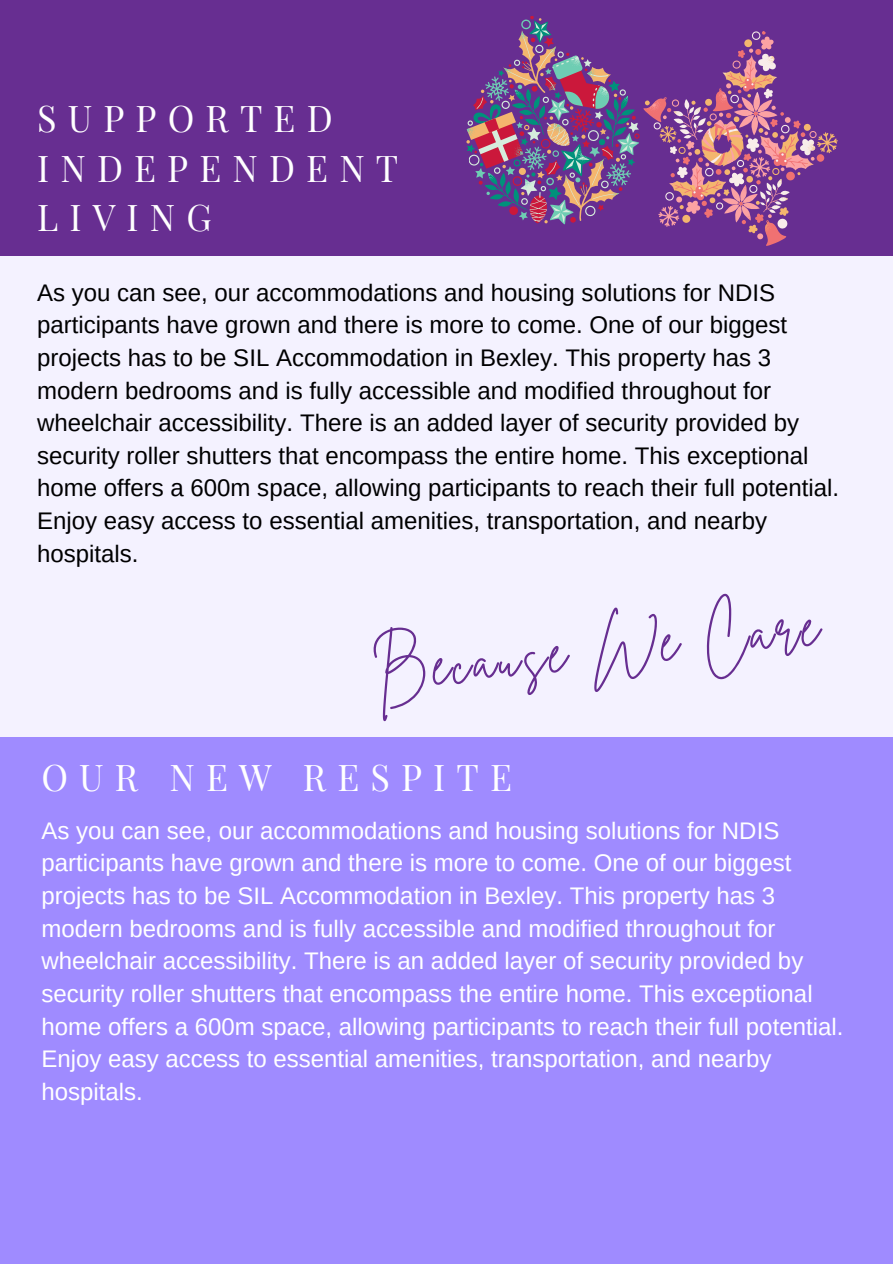
<style>
.page{position:relative;width:893px;height:1264px;background:#fff}
.page>*{position:absolute;margin:0;border:0;box-sizing:border-box;transform-origin:0 0}
.t1{font:58.5px "Brittany Signature";color:#672e91}
.t2{font:36px "Playfair Display";letter-spacing:.31em;color:#fff}
.t3{font:24px/32.7px "Arimo";color:#000}
.t4{font:24px/32.7px "Arimo";color:#fff}
</style>
<div class="page">
<div style="left:0;top:737px;width:892px;height:526px;background:#9f8bff"></div>
<div style="left:0;top:0;width:892px;height:256px;background:#672e91"></div>
<div style="left:0;top:256px;width:892px;height:481px;background:#f4f2ff"></div>
<svg style="left:466px;top:16px;width:369px;height:230px"></svg>
<p class="t2" style="left:37px;top:93px;width:297px">SUPPORTED</p>
<p class="t2" style="left:37px;top:143px;width:362px">INDEPENDENT</p>
<p class="t2" style="left:37px;top:192px;width:176px">LIVING</p>
<p class="t3" style="left:37px;top:276px;width:803px">As you can see, our accommodations and housing solutions for NDIS participants have grown and there is more to come. One of our biggest projects has to be SIL Accommodation in Bexley. This property has 3 modern bedrooms and is fully accessible and modified throughout for wheelchair accessibility. There is an added layer of security provided by security roller shutters that encompass the entire home. This exceptional home offers a 600m space, allowing participants to reach their full potential.<br>Enjoy easy access to essential amenities, transportation, and nearby hospitals.</p>
<p class="t1" style="left:369px;top:633px;width:450px;rotate:-6deg">Because We Care</p>
<p class="t2" style="left:41px;top:752px;width:472px">OUR NEW RESPITE</p>
<p class="t4" style="left:41px;top:814px;width:803px">As you can see, our accommodations and housing solutions for NDIS participants have grown and there is more to come. One of our biggest projects has to be SIL Accommodation in Bexley. This property has 3 modern bedrooms and is fully accessible and modified throughout for wheelchair accessibility. There is an added layer of security provided by security roller shutters that encompass the entire home. This exceptional home offers a 600m space, allowing participants to reach their full potential.<br>Enjoy easy access to essential amenities, transportation, and nearby hospitals.</p>
</div>
